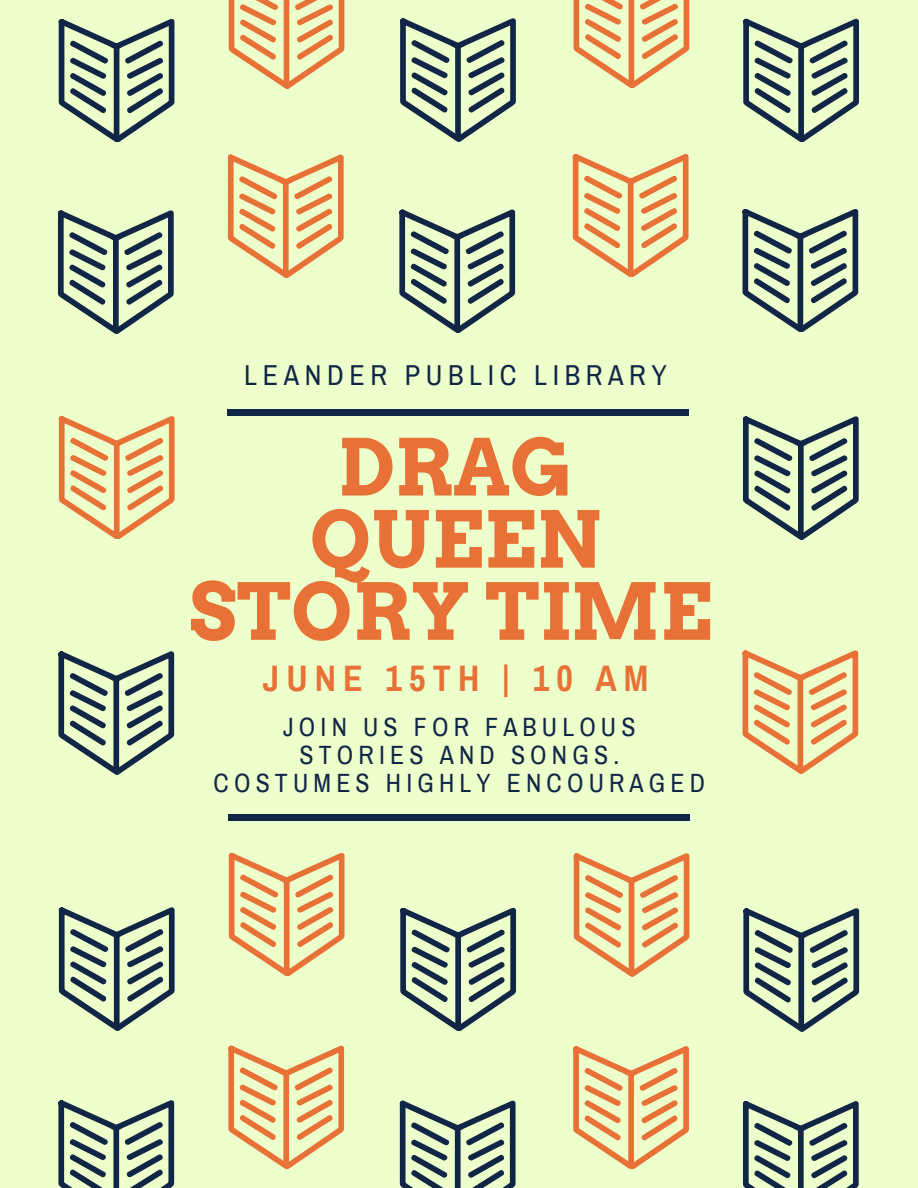
<style>
.page{position:relative;width:918px;height:1188px;background:#edffcb}
.page>*{position:absolute;margin:0;border:0;box-sizing:border-box;transform-origin:0 0}
.t1{font:700 78px/72.2px "Arvo";color:#e77137;text-align:center}
.t2{font:700 36px "Archivo Narrow";letter-spacing:.2em;color:#e77137}
.t3{font:28.2px "Archivo Narrow";letter-spacing:.2em;color:#112647}
.t4{font:25.8px/28px "Archivo Narrow";letter-spacing:.2em;color:#112647;text-align:center}
</style>
<div class="page">
<svg style="left:229px;top:853px;width:116px;height:123px"></svg>
<svg style="left:574px;top:854px;width:115px;height:122px"></svg>
<svg style="left:399px;top:210px;width:116px;height:122px"></svg>
<div style="left:229px;top:815px;width:461px;height:5px;background:#112647"></div>
<div style="left:227px;top:409px;width:461px;height:6px;background:#112647"></div>
<svg style="left:59px;top:19px;width:115px;height:123px"></svg>
<svg style="left:400px;top:19px;width:116px;height:122px"></svg>
<svg style="left:743px;top:19px;width:116px;height:123px"></svg>
<svg style="left:229px;top:0;width:115px;height:88px"></svg>
<svg style="left:573px;top:0;width:116px;height:88px"></svg>
<svg style="left:58px;top:211px;width:116px;height:122px"></svg>
<svg style="left:228px;top:155px;width:116px;height:122px"></svg>
<svg style="left:742px;top:209px;width:116px;height:123px"></svg>
<svg style="left:573px;top:154px;width:116px;height:123px"></svg>
<svg style="left:58px;top:1100px;width:116px;height:88px"></svg>
<svg style="left:228px;top:1046px;width:116px;height:123px"></svg>
<svg style="left:400px;top:1101px;width:116px;height:87px"></svg>
<svg style="left:743px;top:1101px;width:116px;height:87px"></svg>
<svg style="left:573px;top:1046px;width:116px;height:123px"></svg>
<svg style="left:59px;top:908px;width:116px;height:122px"></svg>
<svg style="left:400px;top:908px;width:116px;height:123px"></svg>
<svg style="left:743px;top:908px;width:116px;height:123px"></svg>
<svg style="left:58px;top:652px;width:116px;height:122px"></svg>
<svg style="left:59px;top:416px;width:116px;height:123px"></svg>
<svg style="left:742px;top:651px;width:116px;height:122px"></svg>
<svg style="left:743px;top:417px;width:116px;height:122px"></svg>
<p class="t3" style="left:244px;top:361px;width:424px">LEANDER PUBLIC LIBRARY</p>
<h1 class="t1" style="left:189px;top:432px;width:525px">DRAG<br>QUEEN<br>STORY TIME</h1>
<h2 class="t2" style="left:263px;top:660px;width:387px">JUNE 15TH | 10 AM</h2>
<p class="t4" style="left:214px;top:713px;width:493px">JOIN US FOR FABULOUS<br>STORIES AND SONGS.<br>COSTUMES HIGHLY ENCOURAGED</p>
</div>
